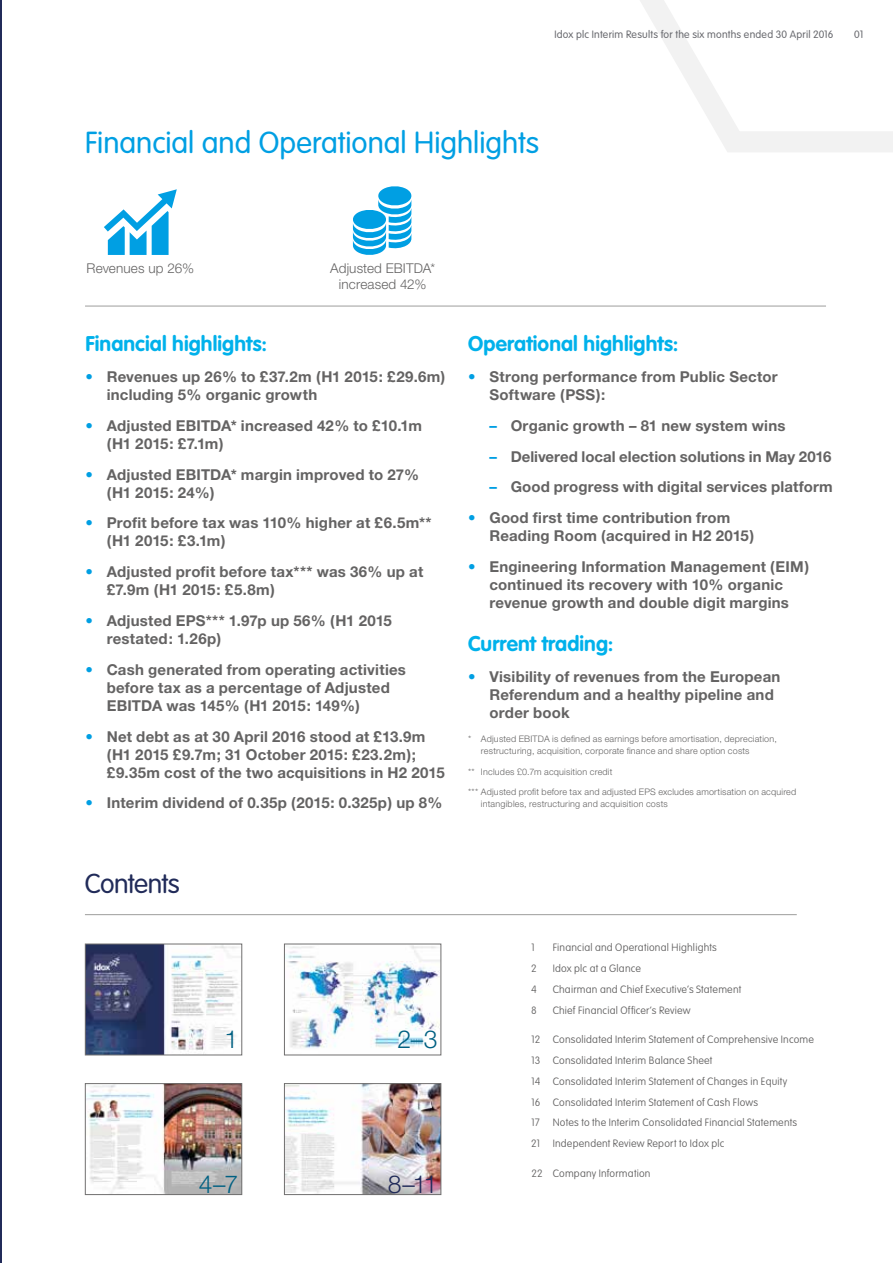
<style>
.page{position:relative;width:893px;height:1263px;background:#fff}
.page>*{position:absolute;margin:0;border:0;box-sizing:border-box;transform-origin:0 0}
.t1{font:300 30px "VAG Rounded Std";color:#009fe3}
.t2{font:300 27px "VAG Rounded Std";letter-spacing:-.025em;color:#212b59}
.t3{font:300 24.75px "Helvetica Neue";color:#006082}
.t4{font:300 24.75px "Helvetica Neue";color:#212b59}
.t5{font:700 21px "VAG Rounded Std";letter-spacing:.005em;color:#00b1eb}
.t6{font:700 15px/18px "Helvetica Neue";letter-spacing:.015em;color:#646363}
.t7{font:300 13.5px/16.5px "Helvetica Neue";letter-spacing:.01em;color:#646363;text-align:center}
.t8{font:100 10.5px/20.9px "VAG Rounded Std";letter-spacing:.02em;color:#646363}
.t9{font:300 10.5px "VAG Rounded Std";letter-spacing:.025em;color:#696a6f}
.t10{font:300 9px/12px "Helvetica Neue";letter-spacing:.025em;color:#646363}
.s1{color:#009fe3}
</style>
<div class="page">
<hr style="left:0;top:0;width:1px;height:1263px;background:#1e345b">
<svg style="left:640px;top:0;width:253px;height:152px"></svg>
<svg style="left:104px;top:189px;width:73px;height:66px"></svg>
<svg style="left:352px;top:186px;width:60px;height:69px"></svg>
<hr style="left:85px;top:306px;width:741px;height:1px;background:#9d9d9c">
<hr style="left:85px;top:914px;width:712px;height:1px;background:#9d9d9c">
<img style="left:286px;top:946px;width:153px;height:102px">
<div style="left:284px;top:944px;width:157px;height:111px;border:1px solid #706f6f"></div>
<img style="left:286px;top:1085px;width:153px;height:108px">
<div style="left:284px;top:1083px;width:157px;height:112px;border:1px solid #706f6f"></div>
<img style="left:87px;top:946px;width:153px;height:107px">
<div style="left:85px;top:944px;width:157px;height:111px;border:1px solid #706f6f"></div>
<img style="left:87px;top:1085px;width:153px;height:108px">
<div style="left:85px;top:1083px;width:157px;height:112px;border:1px solid #706f6f"></div>
<p class="t9" style="left:554px;top:28px;width:281px">Idox plc Interim Results for the six months ended 30 April 2016</p>
<p class="t9" style="left:854px;top:28px;width:11px">01</p>
<h1 class="t1" style="left:85px;top:125px;width:455px">Financial and Operational Highlights</h1>
<p class="t7" style="left:87px;top:259px;width:109px">Revenues up 26%</p>
<p class="t7" style="left:330px;top:259px;width:106px">Adjusted EBITDA* increased 42%</p>
<h3 class="t5" style="left:85px;top:332px;width:183px">Financial highlights:</h3>
<p class="t6" style="left:107px;top:367px;width:340px;text-indent:-21px"><span class="s1">•</span> Revenues up 26% to £37.2m (H1 2015: £29.6m) including 5% organic growth</p>
<p class="t6" style="left:107px;top:416px;width:317px;text-indent:-21px"><span class="s1">•</span> Adjusted EBITDA* increased 42% to £10.1m (H1 2015: £7.1m)</p>
<p class="t6" style="left:107px;top:465px;width:314px;text-indent:-21px"><span class="s1">•</span> Adjusted EBITDA* margin improved to 27% (H1 2015: 24%)</p>
<p class="t6" style="left:107px;top:514px;width:326px;text-indent:-21px"><span class="s1">•</span> Profit before tax was 110% higher at £6.5m** (H1 2015: £3.1m)</p>
<p class="t6" style="left:107px;top:562px;width:318px;text-indent:-21px"><span class="s1">•</span> Adjusted profit before tax*** was 36% up at £7.9m (H1 2015: £5.8m)</p>
<p class="t6" style="left:107px;top:611px;width:287px;text-indent:-21px"><span class="s1">•</span> Adjusted EPS*** 1.97p up 56% (H1 2015 restated: 1.26p)</p>
<p class="t6" style="left:107px;top:660px;width:301px;text-indent:-21px"><span class="s1">•</span> Cash generated from operating activities before tax as a percentage of Adjusted<br>EBITDA was 145% (H1 2015: 149%)</p>
<p class="t6" style="left:107px;top:727px;width:339px;text-indent:-21px"><span class="s1">•</span> Net debt as at 30 April 2016 stood at £13.9m (H1 2015 £9.7m; 31 October 2015: £23.2m); £9.35m cost of the two acquisitions in H2 2015</p>
<p class="t6" style="left:85px;top:793px;width:359px"><span class="s1">•</span> Interim dividend of 0.35p (2015: 0.325p) up 8%</p>
<h3 class="t5" style="left:468px;top:332px;width:212px">Operational highlights:</h3>
<p class="t6" style="left:489px;top:367px;width:290px;text-indent:-21px"><span class="s1">•</span> Strong performance from Public Sector<br>Software (PSS):</p>
<p class="t6" style="left:489px;top:416px;width:298px"><span class="s1">–</span> Organic growth – 81 new system wins</p>
<p class="t6" style="left:489px;top:447px;width:344px"><span class="s1">–</span> Delivered local election solutions in May 2016</p>
<p class="t6" style="left:489px;top:478px;width:345px"><span class="s1">–</span> Good progress with digital services platform</p>
<p class="t6" style="left:489px;top:508px;width:266px;text-indent:-21px"><span class="s1">•</span> Good first time contribution from<br>Reading Room (acquired in H2 2015)</p>
<p class="t6" style="left:468px;top:557px;width:342px;text-align:center"><span class="s1">•</span> Engineering Information Management (EIM) continued its recovery with 10% organic revenue growth and double digit margins</p>
<h3 class="t5" style="left:468px;top:631px;width:147px">Current trading:</h3>
<p class="t6" style="left:489px;top:667px;width:292px;text-indent:-21px"><span class="s1">•</span> Visibility of revenues from the European<br>Referendum and a healthy pipeline and order book</p>
<p class="t10" style="left:481px;top:733px;width:297px;text-indent:-13px">* Adjusted EBITDA is defined as earnings before amortisation, depreciation, restructuring, acquisition, corporate finance and share option costs</p>
<p class="t10" style="left:468px;top:765px;width:146px">** Includes £0.7m acquisition credit</p>
<p class="t10" style="left:481px;top:786px;width:317px;text-indent:-13px">*** Adjusted profit before tax and adjusted EPS excludes amortisation on acquired intangibles, restructuring and acquisition costs</p>
<h2 class="t2" style="left:85px;top:868px;width:96px">Contents</h2>
<h3 class="t3" style="left:224px;top:1024px;width:15px">1</h3>
<h3 class="t3" style="left:199px;top:1169px;width:41px">4–7</h3>
<h3 class="t3" style="left:397px;top:1024px;width:42px">2–3</h3>
<h3 class="t4" style="left:388px;top:1169px;width:51px">8–11</h3>
<p class="t8" style="left:531px;top:937px;width:5px">1</p>
<p class="t8" style="left:553px;top:937px;width:166px">Financial and Operational Highlights</p>
<p class="t8" style="left:531px;top:958px;width:7px">2</p>
<p class="t8" style="left:553px;top:958px;width:90px">Idox plc at a Glance</p>
<p class="t8" style="left:531px;top:979px;width:7px">4</p>
<p class="t8" style="left:553px;top:979px;width:190px">Chairman and Chief Executive’s Statement</p>
<p class="t8" style="left:531px;top:1000px;width:7px">8</p>
<p class="t8" style="left:553px;top:1000px;width:139px">Chief Financial Officer’s Review</p>
<p class="t8" style="left:531px;top:1029px;width:284px">12 Consolidated Interim Statement of Comprehensive Income 13 Consolidated Interim Balance Sheet<br>14 Consolidated Interim Statement of Changes in Equity<br>16 Consolidated Interim Statement of Cash Flows<br>17 Notes to the Interim Consolidated Financial Statements<br>21 Independent Review Report to Idox plc</p>
<p class="t8" style="left:531px;top:1163px;width:121px">22 Company Information</p>
</div>
